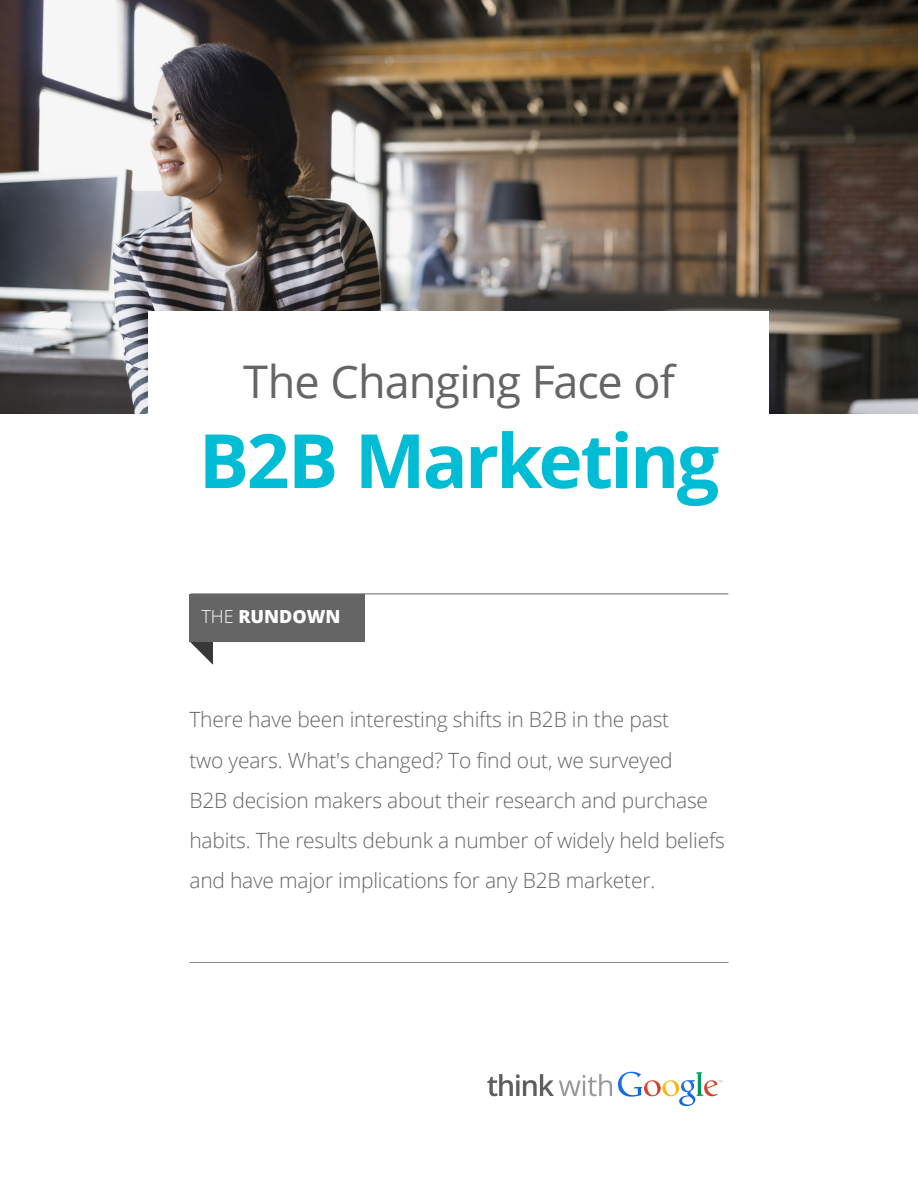
<style>
.page{position:relative;width:918px;height:1188px;background:#fff}
.page>*{position:absolute;margin:0;border:0;box-sizing:border-box;transform-origin:0 0}
.t1{font:700 75px "Open Sans";letter-spacing:-.04em;color:#00bcd4}
.t2{font:45px "Open Sans";letter-spacing:-.02em;color:#656565}
.t3{font:300 21px/40.2px "Open Sans";letter-spacing:-.01em;color:#656565}
.t4{font:800 18px "Open Sans";color:#fff}
.s1{font-weight:300}
</style>
<div class="page">
<img style="left:0;top:0;width:918px;height:414px">
<div style="left:149px;top:311px;width:620px;height:285px;background:#fff"></div>
<svg style="left:189px;top:641px;width:24px;height:24px"></svg>
<div style="left:189px;top:594px;width:176px;height:47px;background:#656565"></div>
<hr style="left:191px;top:594px;width:537px;height:1px;background:#656565">
<svg style="left:487px;top:1074px;width:125px;height:22px"></svg>
<img style="left:644px;top:1080px;width:35px;height:16px">
<img style="left:696px;top:1072px;width:8px;height:24px">
<img style="left:704px;top:1080px;width:14px;height:16px">
<img style="left:679px;top:1080px;width:16px;height:26px">
<img style="left:618px;top:1072px;width:25px;height:25px">
<hr style="left:189px;top:962px;width:540px;height:1px;background:#8b8b8b">
<p class="t2" style="left:243px;top:351px;width:433px">The Changing Face of</p>
<p class="t1" style="left:199px;top:408px;width:522px">B2B Marketing</p>
<p class="t4" style="left:201px;top:603px;width:141px"><span class="s1">THE</span> RUNDOWN</p>
<p class="t3" style="left:189px;top:699px;width:537px">There have been interesting shifts in B2B in the past<br>two years. What's changed? To find out, we surveyed<br>B2B decision makers about their research and purchase habits. The results debunk a number of widely held beliefs and have major implications for any B2B marketer.</p>
</div>
